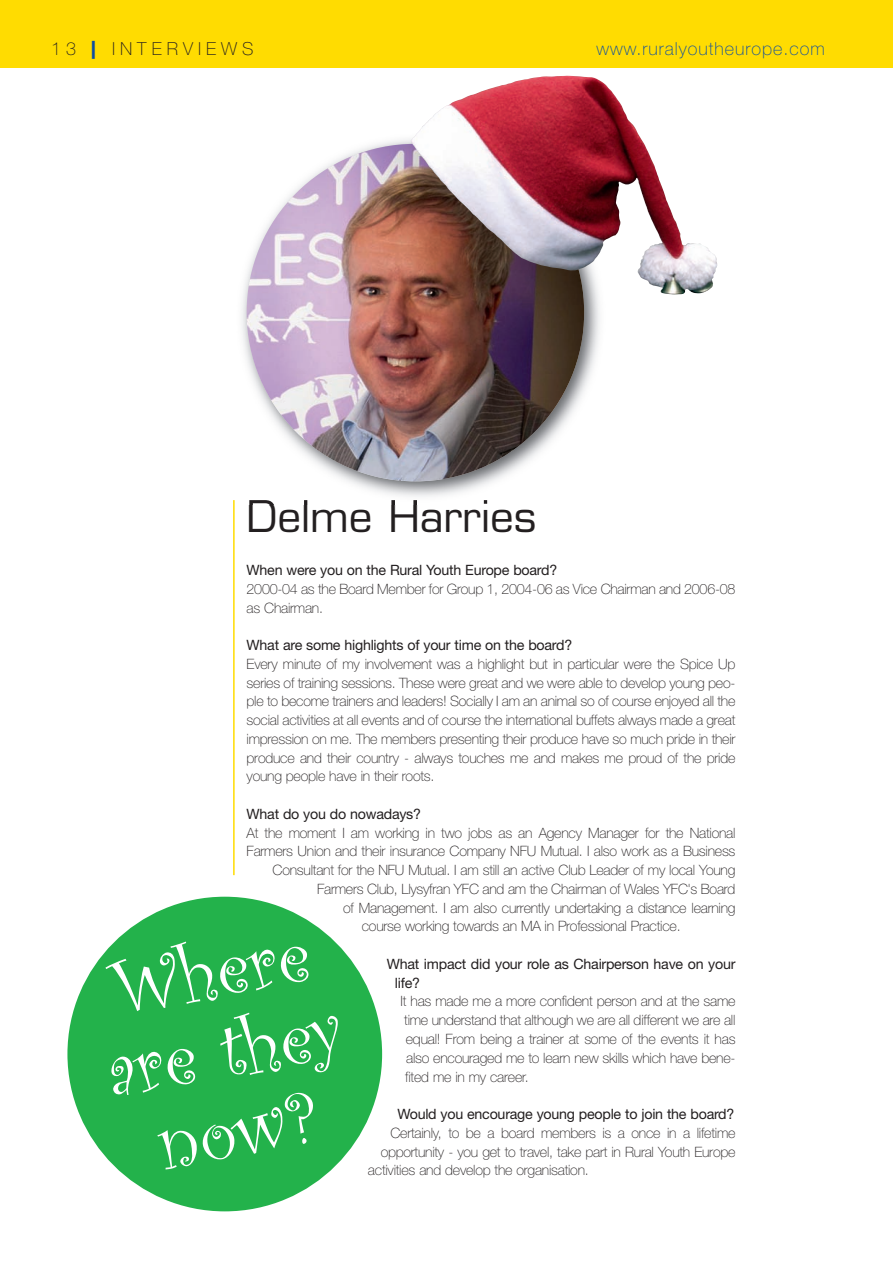
<style>
.page{position:relative;width:893px;height:1263px;background:#fff}
.page>*{position:absolute;margin:0;border:0;box-sizing:border-box;transform-origin:0 0}
.t1{font:78px/81px "Curlz";color:#fff;text-align:center}
.t2{font:42px "Eurostile";color:#231f20}
.t3{font:100 18px "Helvetica Neue LT Std";letter-spacing:.055em;color:#0d4da1}
.t4{font:100 18px "Helvetica Neue LT Std";letter-spacing:.28em;color:#231f20}
.t5{font:100 14.25px/18.8px "Helvetica Neue LT Std";letter-spacing:-.015em;color:#231f20;text-align:justify}
.t6{font:14.25px/18.8px "Helvetica Neue LT Std";letter-spacing:-.015em;color:#231f20}
.s1{font-weight:900;color:#0d4da1}
</style>
<div class="page">
<div style="left:0;top:0;width:893px;height:68px;background:#ffdc01"></div>
<hr style="left:233px;top:500px;width:2px;height:375px;background:#ffdc01">
<img style="left:242px;top:139px;width:358px;height:358px">
<img style="left:249px;top:500px;width:239px;height:5px">
<img style="left:247px;top:144px;width:337px;height:337px;border-radius:50%">
<div style="left:67px;top:897px;width:315px;height:314px;background:#23b24b;border-radius:50%"></div>
<img style="left:411px;top:76px;width:306px;height:217px">
<p class="t4" style="left:51px;top:43px;width:204px">13 <span class="s1">|</span> INTERVIEWS</p>
<p class="t3" style="left:596px;top:43px;width:230px">www.ruralyoutheurope.com</p>
<h2 class="t2" style="left:247px;top:500px;width:291px">Delme Harries</h2>
<p class="t6" style="left:247px;top:562px;width:312px">When were you on the Rural Youth Europe board?</p>
<p class="t5" style="left:247px;top:581px;width:490px">2000-04 as the Board Member for Group 1, 2004-06 as Vice Chairman and 2006-08 as Chairman.</p>
<p class="t6" style="left:247px;top:637px;width:327px">What are some highlights of your time on the board?</p>
<p class="t5" style="left:247px;top:656px;width:490px">Every minute of my involvement was a highlight but in particular were the Spice Up series of training sessions. These were great and we were able to develop young peo&shy;ple to become trainers and leaders! Socially I am an animal so of course enjoyed all the social activities at all events and of course the international buffets always made a great impression on me. The members presenting their produce have so much pride in their produce and their country - always touches me and makes me proud of the pride young people have in their roots.</p>
<p class="t6" style="left:247px;top:806px;width:176px">What do you do nowadays?</p>
<p class="t5" style="left:247px;top:824px;width:490px">At the moment I am working in two jobs as an Agency Manager for the National</p>
<p class="t5" style="left:247px;top:843px;width:490px">Farmers Union and their insurance Company NFU Mutual. I also work as a Business</p>
<p class="t5" style="left:273px;top:862px;width:464px">Consultant for the NFU Mutual. I am still an active Club Leader of my local Young</p>
<p class="t5" style="left:317px;top:881px;width:420px">Farmers Club, Llysyfran YFC and am the Chairman of Wales YFC's Board</p>
<p class="t5" style="left:343px;top:899px;width:394px">of Management. I am also currently undertaking a distance learning</p>
<p class="t5" style="left:362px;top:918px;width:320px">course working towards an MA in Professional Practice.</p>
<p class="t6" style="left:395px;top:956px;width:342px;text-indent:-8px">What impact did your role as Chairperson have on your life?</p>
<p class="t5" style="left:401px;top:993px;width:336px">It has made me a more confident person and at the same time understand that although we are all different we are all equal! From being a trainer at some of the events it has also encouraged me to learn new skills which have bene&shy;fited me in my career.</p>
<p class="t6" style="left:398px;top:1106px;width:338px">Would you encourage young people to join the board?</p>
<p class="t5" style="left:390px;top:1124px;width:347px">Certainly, to be a board members is a once in a lifetime</p>
<p class="t5" style="left:381px;top:1143px;width:356px">opportunity - you get to travel, take part in Rural Youth Europe</p>
<p class="t5" style="left:368px;top:1162px;width:222px">activities and develop the organisation.</p>
<h1 class="t1" style="left:85px;top:950px;width:240px;rotate:-10deg">Where are they now?</h1>
</div>
